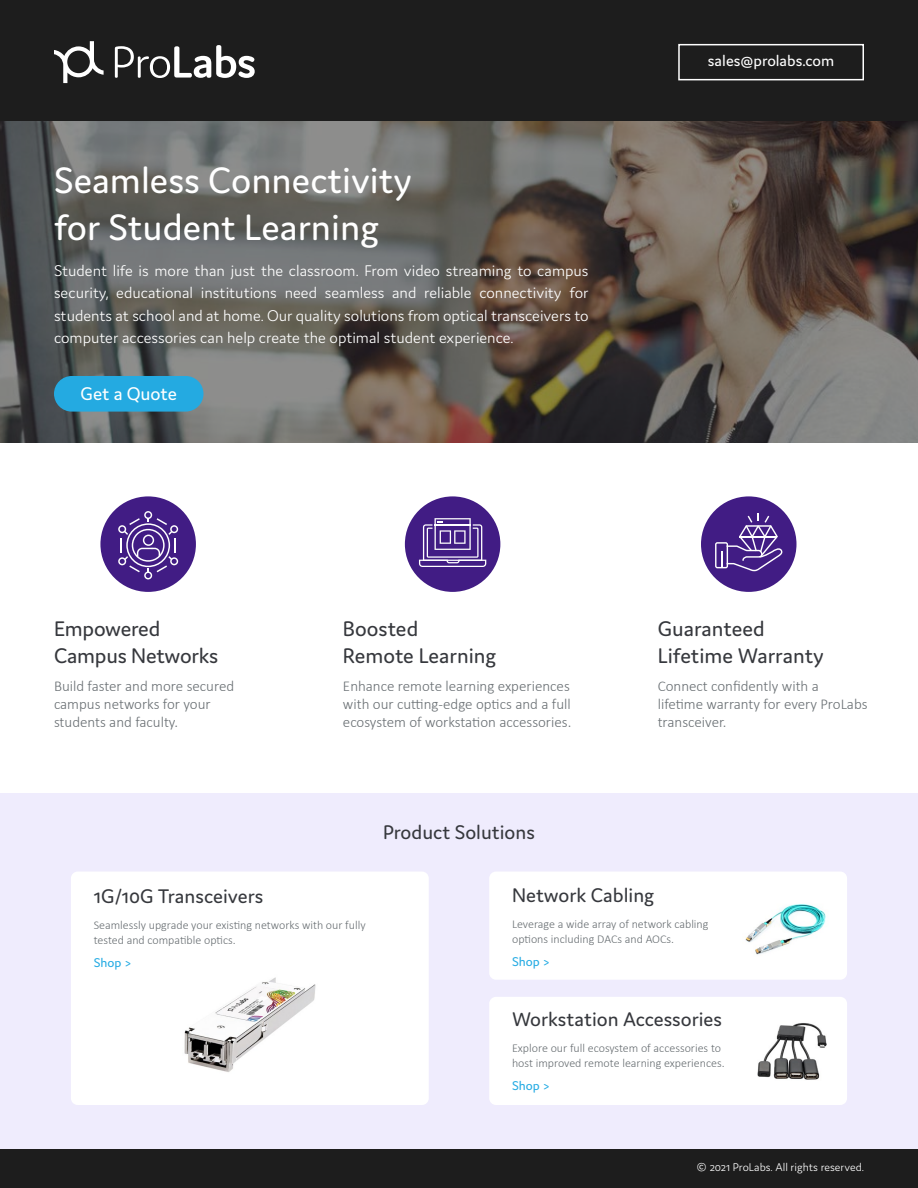
<style>
.page{position:relative;width:918px;height:1188px;background:#fff}
.page>*{position:absolute;margin:0;border:0;box-sizing:border-box;transform-origin:0 0}
.t1{font:39px/46.8px "Domus";color:#fff}
.t2{font:22.5px/27px "Domus";letter-spacing:-.005em;color:#36383d}
.t3{font:21px "Domus";color:#36383d}
.t4{font:19.5px "Domus";color:#fff}
.t5{font:300 16.5px/22.5px "Domus";color:#fff;text-align:justify}
.t6{font:16.5px "Domus";color:#fff}
.t7{font:300 15px/18px "Calibri";color:#686e72}
.t8{font:13.5px "Domus";color:#25abe3}
.t9{font:300 12px/14.4px "Calibri";color:#686e72}
.t10{font:300 12px "Domus";color:#fff}
</style>
<div class="page">
<div style="left:0;top:0;width:918px;height:123px;background:#1d1d1d"></div>
<div style="left:0;top:793px;width:918px;height:356px;background:#efecfd"></div>
<div style="left:0;top:1149px;width:918px;height:39px;background:#1d1d1d"></div>
<svg style="left:0;top:122px;width:918px;height:321px;background:#625d58"></svg>
<div style="left:100px;top:496px;width:96px;height:96px;background:#411c84;border-radius:50%"></div>
<svg style="left:118px;top:511px;width:60px;height:68px"></svg>
<div style="left:405px;top:496px;width:95px;height:96px;background:#411c84;border-radius:50%"></div>
<svg style="left:419px;top:518px;width:67px;height:49px"></svg>
<div style="left:701px;top:496px;width:96px;height:96px;background:#411c84;border-radius:50%"></div>
<svg style="left:715px;top:514px;width:68px;height:57px"></svg>
<svg style="left:115px;top:45px;width:140px;height:33px"></svg>
<svg style="left:54px;top:41px;width:50px;height:42px"></svg>
<div style="left:54px;top:376px;width:150px;height:36px;background:#24aae1;border-radius:18px"></div>
<div style="left:678px;top:44px;width:186px;height:36px;border:2px solid #fff"></div>
<div style="left:71px;top:872px;width:358px;height:233px;background:#fff;border-radius:7px"></div>
<div style="left:489px;top:872px;width:358px;height:108px;background:#fff;border-radius:7px"></div>
<div style="left:489px;top:997px;width:358px;height:108px;background:#fff;border-radius:7px"></div>
<img style="left:757px;top:1023px;width:69px;height:57px">
<img style="left:184px;top:977px;width:132px;height:95px">
<img style="left:745px;top:904px;width:81px;height:51px">
<p class="t1" style="left:54px;top:157px;width:359px">Seamless Connectivity for Student Learning</p>
<p class="t5" style="left:54px;top:259px;width:536px">Student life is more than just the classroom. From video streaming to campus security, educational institutions need seamless and reliable connectivity for students at school and at home. Our quality solutions from optical transceivers to computer accessories can help create the optimal student experience.</p>
<p class="t4" style="left:81px;top:383px;width:98px">Get a Quote</p>
<p class="t6" style="left:708px;top:52px;width:128px">sales@prolabs.com</p>
<p class="t2" style="left:54px;top:615px;width:166px">Empowered<br>Campus Networks</p>
<p class="t2" style="left:343px;top:615px;width:155px">Boosted<br>Remote Learning</p>
<p class="t2" style="left:658px;top:615px;width:168px">Guaranteed<br>Lifetime Warranty</p>
<p class="t7" style="left:54px;top:676px;width:182px">Build faster and more secured campus networks for your students and faculty.</p>
<p class="t7" style="left:343px;top:676px;width:230px;text-align:justify">Enhance remote learning experiences with our cutting-edge optics and a full ecosystem of workstation accessories.</p>
<p class="t7" style="left:658px;top:676px;width:211px">Connect confidently with a lifetime warranty for every ProLabs transceiver.</p>
<p class="t3" style="left:383px;top:821px;width:153px">Product Solutions</p>
<p class="t3" style="left:94px;top:885px;width:171px">1G/10G Transceivers</p>
<p class="t9" style="left:94px;top:918px;width:273px">Seamlessly upgrade your existing networks with our fully tested and compatible optics.</p>
<p class="t8" style="left:94px;top:955px;width:40px">Shop &gt;</p>
<p class="t3" style="left:512px;top:884px;width:144px">Network Cabling</p>
<p class="t9" style="left:512px;top:917px;width:198px">Leverage a wide array of network cabling options including DACs and AOCs.</p>
<p class="t8" style="left:512px;top:954px;width:40px">Shop &gt;</p>
<p class="t3" style="left:512px;top:1008px;width:211px">Workstation Accessories</p>
<p class="t9" style="left:512px;top:1041px;width:214px">Explore our full ecosystem of accessories to host improved remote learning experiences.</p>
<p class="t8" style="left:512px;top:1078px;width:40px">Shop &gt;</p>
<p class="t10" style="left:697px;top:1160px;width:169px">© 2021 ProLabs. All rights reserved.</p>
</div>
